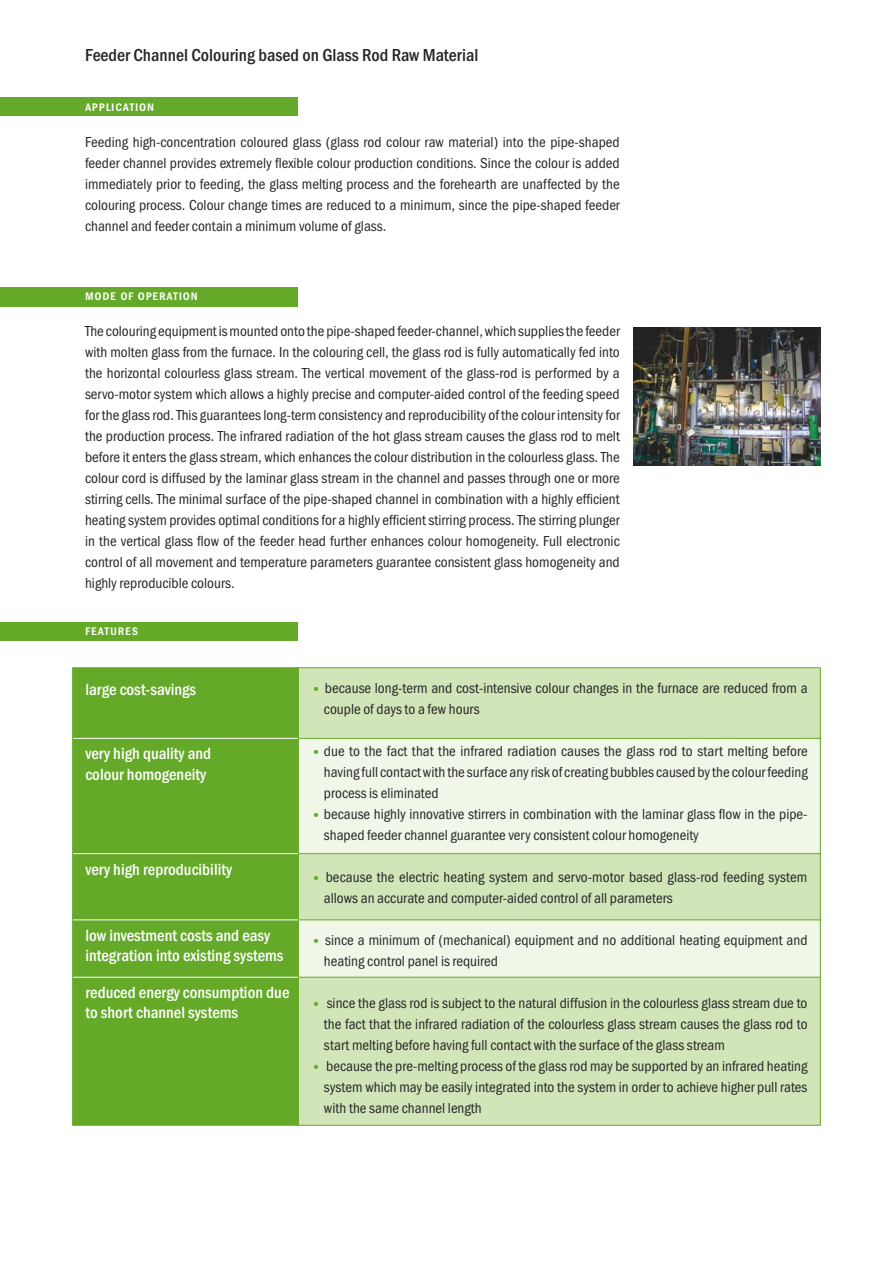
<style>
.page{position:relative;width:893px;height:1263px;background:#fff}
.page>*{position:absolute;margin:0;border:0;box-sizing:border-box;transform-origin:0 0}
.t1{font:700 18px "Franklin Gothic Cond";color:#262628}
.t2{font:700 16.8px/20.1px "Franklin Gothic Cond";color:#fff}
.copy_normal{font:15px/21px "Franklin Gothic Cond";color:#262628;text-align:justify}
.neg_caps{font:700 15px "Franklin Gothic Cond Sm Caps";letter-spacing:.05em;color:#fff}
.copy_normal-2{font:700 15px "Franklin Gothic Cond Sm Caps";letter-spacing:.05em;color:#fff}
.s1{color:#65a929}
</style>
<div class="page">
<div style="left:0;top:97px;width:298px;height:18px;background:#65a929"></div>
<div style="left:0;top:287px;width:298px;height:19px;background:#65a929"></div>
<div style="left:73px;top:668px;width:225px;height:457px;background:#65a929"></div>
<div style="left:299px;top:668px;width:521px;height:457px;background:#d2e5b8"></div>
<svg style="left:299px;top:739px;width:521px;height:238px;background:#e7f1da"></svg>
<hr style="left:73px;top:738px;width:225px;height:1px;background:#fff">
<hr style="left:73px;top:853px;width:225px;height:1px;background:#fff">
<hr style="left:73px;top:919px;width:225px;height:1px;background:#fff">
<hr style="left:73px;top:977px;width:225px;height:1px;background:#fff">
<hr style="left:299px;top:667px;width:522px;height:1px;background:#65a929">
<hr style="left:820px;top:668px;width:1px;height:70px;background:#65a929">
<hr style="left:298px;top:738px;width:523px;height:1px;background:#65a929">
<hr style="left:820px;top:739px;width:1px;height:114px;background:#65a929">
<hr style="left:298px;top:853px;width:523px;height:1px;background:#65a929">
<hr style="left:820px;top:854px;width:1px;height:65px;background:#65a929">
<hr style="left:298px;top:919px;width:523px;height:1px;background:#65a929">
<hr style="left:820px;top:920px;width:1px;height:57px;background:#65a929">
<hr style="left:298px;top:977px;width:523px;height:1px;background:#65a929">
<hr style="left:820px;top:977px;width:1px;height:148px;background:#65a929">
<hr style="left:299px;top:1125px;width:522px;height:1px;background:#65a929">
<hr style="left:72px;top:667px;width:226px;height:1px;background:#65a929">
<hr style="left:72px;top:668px;width:1px;height:70px;background:#65a929">
<hr style="left:298px;top:667px;width:1px;height:71px;background:#65a929">
<hr style="left:72px;top:738px;width:1px;height:116px;background:#65a929">
<hr style="left:298px;top:739px;width:1px;height:114px;background:#65a929">
<hr style="left:72px;top:854px;width:1px;height:66px;background:#65a929">
<hr style="left:298px;top:854px;width:1px;height:65px;background:#65a929">
<hr style="left:72px;top:920px;width:1px;height:57px;background:#65a929">
<hr style="left:298px;top:920px;width:1px;height:57px;background:#65a929">
<hr style="left:72px;top:977px;width:1px;height:148px;background:#65a929">
<hr style="left:298px;top:977px;width:1px;height:148px;background:#65a929">
<hr style="left:72px;top:1125px;width:226px;height:1px;background:#65a929">
<div style="left:0;top:623px;width:298px;height:18px;background:#65a929"></div>
<img style="left:633px;top:327px;width:188px;height:139px">
<p class="t1" style="left:85px;top:45px;width:395px">Feeder Channel Colouring based on Glass Rod Raw Material</p>
<p class="neg_caps" style="left:85px;top:98px;width:70px">application</p>
<p class="copy_normal" style="left:85px;top:132px;width:536px">Feeding high-concentration coloured glass (glass rod colour raw material) into the pipe-shaped feeder channel provides extremely flexible colour production conditions. Since the colour is added immediately prior to feeding, the glass melting process and the forehearth are unaffected by the colouring process. Colour change times are reduced to a minimum, since the pipe-shaped feeder channel and feeder contain a minimum volume of glass.</p>
<p class="neg_caps" style="left:85px;top:287px;width:114px">mode of operation</p>
<p class="copy_normal" style="left:85px;top:321px;width:536px">The colouring equipment is mounted onto the pipe-shaped feeder-channel, which supplies the feeder with molten glass from the furnace. In the colouring cell, the glass rod is fully automatically fed into the horizontal colourless glass stream. The vertical movement of the glass-rod is performed by a servo-motor system which allows a highly precise and computer-aided control of the feeding speed for the glass rod. This guarantees long-term consistency and reproducibility of the colour intensity for the production process. The infrared radiation of the hot glass stream causes the glass rod to melt before it enters the glass stream, which enhances the colour distribution in the colourless glass. The colour cord is diffused by the laminar glass stream in the channel and passes through one or more stirring cells. The minimal surface of the pipe-shaped channel in combination with a highly efficient heating system provides optimal conditions for a highly efficient stirring process. The stirring plunger in the vertical glass flow of the feeder head further enhances colour homogeneity. Full electronic control of all movement and temperature parameters guarantee consistent glass homogeneity and highly reproducible colours.</p>
<p class="copy_normal-2" style="left:85px;top:621px;width:55px">features</p>
<p class="t2" style="left:85px;top:679px;width:112px">large cost-savings</p>
<p class="copy_normal" style="left:324px;top:678px;width:485px;text-indent:-13px"><span class="s1">•</span> because long-term and cost-intensive colour changes in the furnace are reduced from a couple of days to a few hours</p>
<p class="t2" style="left:85px;top:744px;width:127px">very high quality and</p>
<p class="t2" style="left:85px;top:764px;width:122px">colour homogeneity</p>
<p class="copy_normal" style="left:324px;top:741px;width:485px;text-indent:-13px"><span class="s1">•</span> due to the fact that the infrared radiation causes the glass rod to start melting before having full contact with the surface any risk of creating bubbles caused by the colour feeding process is eliminated</p>
<p class="copy_normal" style="left:324px;top:804px;width:485px;text-indent:-13px"><span class="s1">•</span> because highly innovative stirrers in combination with the laminar glass flow in the pipe&shy;shaped feeder channel guarantee very consistent colour homogeneity</p>
<p class="t2" style="left:85px;top:859px;width:148px">very high reproducibility</p>
<p class="copy_normal" style="left:324px;top:867px;width:485px;text-indent:-13px"><span class="s1">•</span> because the electric heating system and servo-motor based glass-rod feeding system allows an accurate and computer-aided control of all parameters</p>
<p class="t2" style="left:85px;top:925px;width:200px">low investment costs and easy integration into existing systems</p>
<p class="copy_normal" style="left:324px;top:930px;width:485px;text-indent:-13px"><span class="s1">•</span> since a minimum of (mechanical) equipment and no additional heating equipment and heating control panel is required</p>
<p class="t2" style="left:85px;top:983px;width:206px">reduced energy consumption due to short channel systems</p>
<p class="copy_normal" style="left:324px;top:993px;width:485px;text-indent:-13px"><span class="s1">•</span> since the glass rod is subject to the natural diffusion in the colourless glass stream due to the fact that the infrared radiation of the colourless glass stream causes the glass rod to start melting before having full contact with the surface of the glass stream</p>
<p class="copy_normal" style="left:324px;top:1056px;width:485px;text-indent:-13px"><span class="s1">•</span> because the pre-melting process of the glass rod may be supported by an infrared heating system which may be easily integrated into the system in order to achieve higher pull rates with the same channel length</p>
</div>
